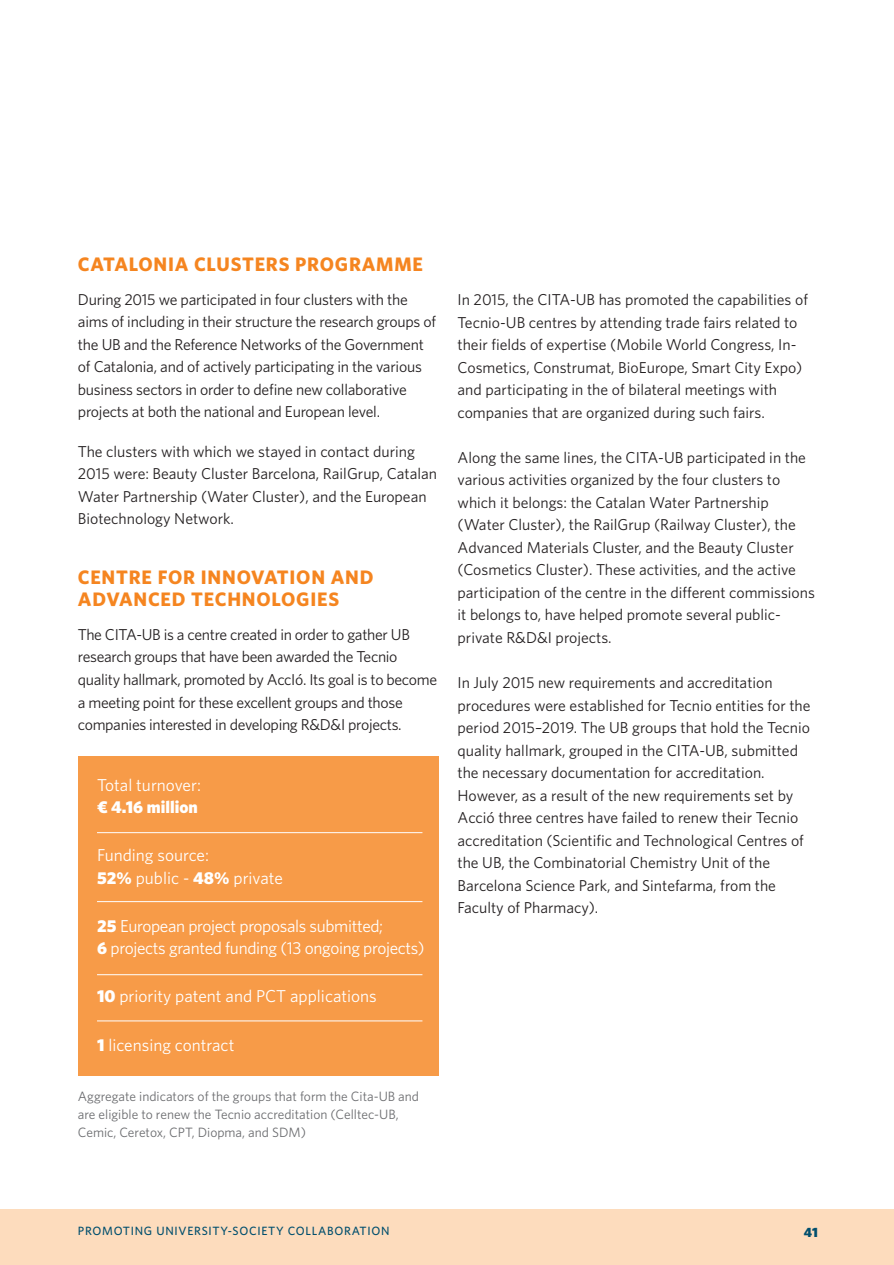
<style>
.page{position:relative;width:894px;height:1265px;background:#fff}
.page>*{position:absolute;margin:0;border:0;box-sizing:border-box;transform-origin:0 0}
._2on_nivell{font:700 19.5px/22.5px "Whitney";letter-spacing:.04em;color:#f58520}
.t1{font:17.25px/22.5px "Whitney";letter-spacing:-.015em;color:#fff}
.Text_general{font:15.75px/22.5px "Whitney";color:#231f20}
.Text_general-2{font:15.75px/22.5px "Whitney";letter-spacing:-.02em;color:#231f20}
.peu_imatges{font:13.5px/18px "Whitney";color:#6c6d70}
.t2{font:900 13.5px "Whitney";color:#014f6e}
.t3{font:500 12px "Whitney";letter-spacing:.06em;color:#014f6e}
.s1{font-weight:900}
</style>
<div class="page">
<div style="left:1px;top:1209px;width:893px;height:55px;background:#fddcbd"></div>
<hr style="left:0;top:1209px;width:1px;height:55px;background:#fddcbd">
<div style="left:78px;top:756px;width:360px;height:319px;background:#f79b48"></div>
<hr style="left:97px;top:832px;width:325px;height:1px;background:#fff">
<hr style="left:97px;top:901px;width:325px;height:1px;background:#fff">
<hr style="left:97px;top:974px;width:325px;height:1px;background:#fff">
<hr style="left:97px;top:1020px;width:325px;height:1px;background:#fff">
<p class="_2on_nivell" style="left:78px;top:252px;width:346px">CATALONIA CLUSTERS PROGRAMME</p>
<p class="Text_general" style="left:78px;top:287px;width:360px">During 2015 we participated in four clusters with the aims of including in their structure the research groups of the UB and the Reference Networks of the Government of Catalonia, and of actively participating in the various business sectors in order to define new collaborative projects at both the national and European level.</p>
<p class="Text_general" style="left:78px;top:439px;width:361px">The clusters with which we stayed in contact during 2015 were: Beauty Cluster Barcelona, RailGrup, Catalan Water Partnership (Water Cluster), and the European Biotechnology Network.</p>
<p class="_2on_nivell" style="left:78px;top:565px;width:297px">CENTRE FOR INNOVATION AND<br>ADVANCED TECHNOLOGIES</p>
<p class="Text_general-2" style="left:78px;top:622px;width:361px">The CITA-UB is a centre created in order to gather UB research groups that have been awarded the Tecnio quality hallmark, promoted by AccIó. Its goal is to become a meeting point for these excellent groups and those companies interested in developing R&amp;D&amp;I projects.</p>
<p class="t1" style="left:97px;top:773px;width:105px">Total turnover: <span class="s1">€ 4.16 million</span></p>
<p class="t1" style="left:97px;top:843px;width:187px">Funding source:<br><span class="s1">52%</span> public - <span class="s1">48%</span> private</p>
<p class="t1" style="left:97px;top:914px;width:329px"><span class="s1">25</span> European project proposals submitted;<br><span class="s1">6</span> projects granted funding (13 ongoing projects)</p>
<p class="t1" style="left:97px;top:984px;width:281px"><span class="s1">10</span> priority patent and PCT applications</p>
<p class="t1" style="left:97px;top:1032px;width:139px"><span class="s1">1</span> licensing contract</p>
<p class="peu_imatges" style="left:78px;top:1087px;width:343px">Aggregate indicators of the groups that form the Cita-UB and are eligible to renew the Tecnio accreditation (Celltec-UB,<br>Cemic, Ceretox, CPT, Diopma, and SDM)</p>
<p class="Text_general" style="left:457px;top:288px;width:352px">In 2015, the CITA-UB has promoted the capabilities of Tecnio-UB centres by attending trade fairs related to their fields of expertise (Mobile World Congress, In-Cosmetics, Construmat, BioEurope, Smart City Expo) and participating in the of bilateral meetings with companies that are organized during such fairs.</p>
<p class="Text_general" style="left:457px;top:445px;width:359px">Along the same lines, the CITA-UB participated in the various activities organized by the four clusters to which it belongs: the Catalan Water Partnership (Water Cluster), the RailGrup (Railway Cluster), the Advanced Materials Cluster, and the Beauty Cluster (Cosmetics Cluster). These activities, and the active participation of the centre in the different commissions it belongs to, have helped promote several public&shy;private R&amp;D&amp;I projects.</p>
<p class="Text_general" style="left:457px;top:670px;width:354px">In July 2015 new requirements and accreditation procedures were established for Tecnio entities for the period 2015–2019. The UB groups that hold the Tecnio quality hallmark, grouped in the CITA-UB, submitted the necessary documentation for accreditation.<br>However, as a result of the new requirements set by Acció three centres have failed to renew their Tecnio accreditation (Scientific and Technological Centres of the UB, the Combinatorial Chemistry Unit of the Barcelona Science Park, and Sintefarma, from the Faculty of Pharmacy).</p>
<p class="t3" style="left:78px;top:1222px;width:313px">PROMOTING UNIVERSITY-SOCIETY COLLABORATION</p>
<p class="t2" style="left:803px;top:1222px;width:16px">41</p>
</div>
